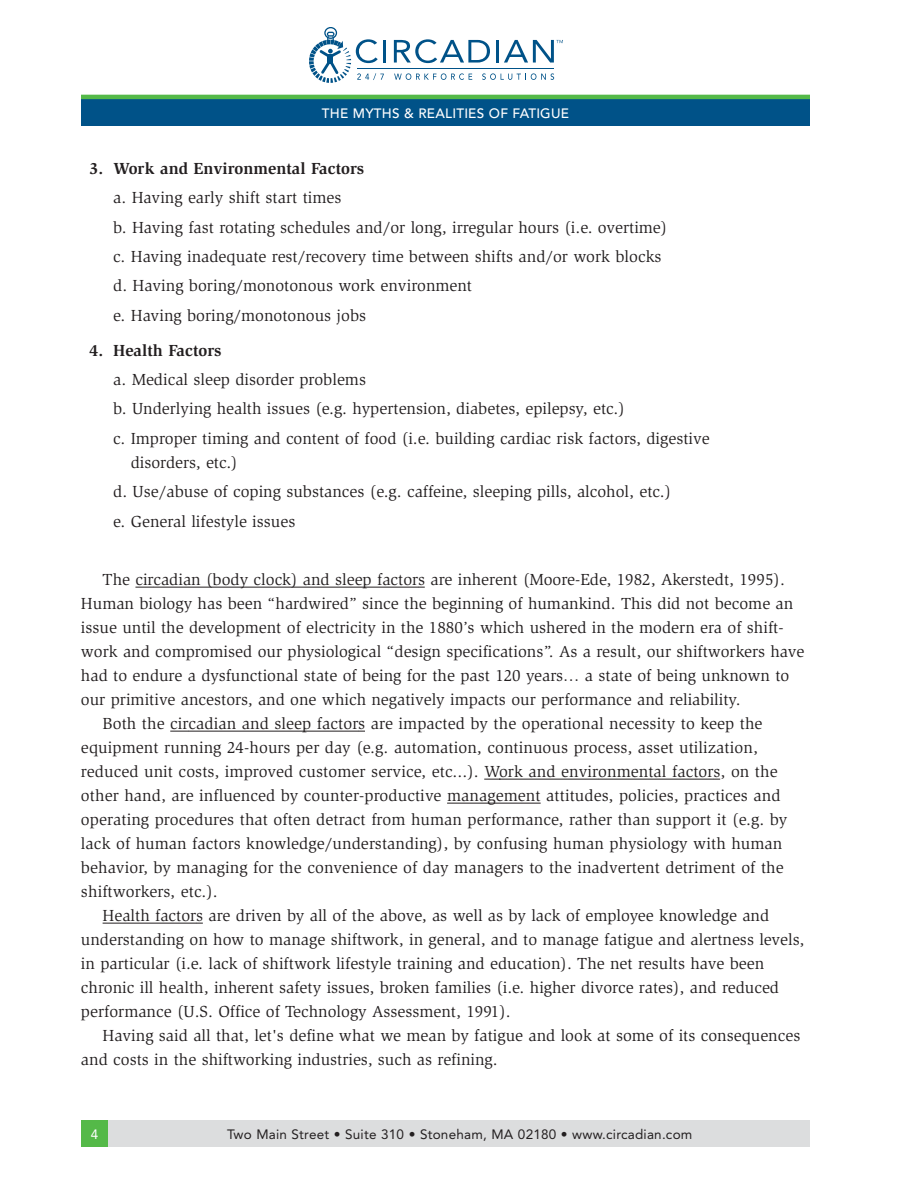
<style>
.page{position:relative;width:918px;height:1188px;background:#fff}
.page>*{position:absolute;margin:0;border:0;box-sizing:border-box;transform-origin:0 0}
.t1{font:16.5px/29.4px "Slimbach";color:#231f20}
.t2{font:700 16.5px "Slimbach";color:#231f20}
.t3{font:13.5px "Avenir";letter-spacing:.015em;color:#231f20}
.t4{font:500 13.5px "Avenir";letter-spacing:.015em;color:#fff}
.t5{font:13.5px "Avenir";color:#fff}
</style>
<div class="page">
<hr style="left:383px;top:40px;width:3px;height:23px;background:#005288">
<svg style="left:394px;top:39px;width:96px;height:24px"></svg>
<hr style="left:496px;top:40px;width:3px;height:23px;background:#005288">
<svg style="left:394px;top:73px;width:78px;height:7px"></svg>
<svg style="left:482px;top:73px;width:72px;height:7px"></svg>
<hr style="left:357px;top:68px;width:197px;height:1px;background:#005288">
<svg style="left:309px;top:27px;width:75px;height:56px"></svg>
<svg style="left:504px;top:40px;width:59px;height:23px"></svg>
<div style="left:81px;top:99px;width:729px;height:27px;background:#005288"></div>
<hr style="left:81px;top:95px;width:729px;height:4px;background:#54b948">
<div style="left:81px;top:1120px;width:729px;height:28px;background:#dcddde"></div>
<div style="left:81px;top:1120px;width:27px;height:28px;background:#54b948"></div>
<svg style="left:135px;top:587px;width:18px;height:1px"></svg>
<hr style="left:153px;top:587px;width:265px;height:1px;background:#231f20">
<svg style="left:170px;top:731px;width:19px;height:1px"></svg>
<hr style="left:189px;top:731px;width:170px;height:1px;background:#231f20">
<svg style="left:484px;top:779px;width:15px;height:1px"></svg>
<hr style="left:499px;top:779px;width:99px;height:1px;background:#231f20">
<hr style="left:598px;top:779px;width:116px;height:1px;background:#231f20">
<hr style="left:447px;top:803px;width:94px;height:1px;background:#231f20">
<hr style="left:103px;top:923px;width:93px;height:1px;background:#231f20">
<p class="t4" style="left:322px;top:108px;width:249px">THE MYTHS &amp; REALITIES OF FATIGUE</p>
<p class="t2" style="left:90px;top:162px;width:276px">3. Work and Environmental Factors</p>
<p class="t1" style="left:113px;top:184px;width:556px">a. Having early shift start times<br>b. Having fast rotating schedules and/or long, irregular hours (i.e. overtime) c. Having inadequate rest/recovery time between shifts and/or work blocks d. Having boring/monotonous work environment<br>e. Having boring/monotonous jobs</p>
<p class="t2" style="left:90px;top:344px;width:133px">4. Health Factors</p>
<p class="t1" style="left:113px;top:366px;width:598px">a. Medical sleep disorder problems<br>b. Underlying health issues (e.g. hypertension, diabetes, epilepsy, etc.)<br>c. Improper timing and content of food (i.e. building cardiac risk factors, digestive</p>
<p class="t1" style="left:113px;top:449px;width:559px;text-indent:17px">disorders, etc.)<br>d. Use/abuse of coping substances (e.g. caffeine, sleeping pills, alcohol, etc.) e. General lifestyle issues</p>
<p class="t1" style="left:103px;top:566px;width:684px">The circadian (body clock) and sleep factors are inherent (Moore-Ede, 1982, Akerstedt, 1995).</p>
<p class="t1" style="left:81px;top:590px;width:714px">Human biology has been “hardwired” since the beginning of humankind. This did not become an</p>
<p class="t1" style="left:81px;top:614px;width:704px">issue until the development of electricity in the 1880’s which ushered in the modern era of shift-</p>
<p class="t1" style="left:81px;top:638px;width:725px">work and compromised our physiological “design specifications”. As a result, our shiftworkers have</p>
<p class="t1" style="left:81px;top:662px;width:710px">had to endure a dysfunctional state of being for the past 120 years… a state of being unknown to</p>
<p class="t1" style="left:81px;top:686px;width:661px">our primitive ancestors, and one which negatively impacts our performance and reliability.</p>
<p class="t1" style="left:103px;top:710px;width:661px">Both the circadian and sleep factors are impacted by the operational necessity to keep the</p>
<p class="t1" style="left:81px;top:734px;width:678px">equipment running 24-hours per day (e.g. automation, continuous process, asset utilization,</p>
<p class="t1" style="left:81px;top:758px;width:698px">reduced unit costs, improved customer service, etc...). Work and environmental factors, on the</p>
<p class="t1" style="left:81px;top:782px;width:701px">other hand, are influenced by counter-productive management attitudes, policies, practices and</p>
<p class="t1" style="left:81px;top:806px;width:708px">operating procedures that often detract from human performance, rather than support it (e.g. by</p>
<p class="t1" style="left:81px;top:830px;width:703px">lack of human factors knowledge/understanding), by confusing human physiology with human</p>
<p class="t1" style="left:81px;top:854px;width:704px">behavior, by managing for the convenience of day managers to the inadvertent detriment of the</p>
<p class="t1" style="left:81px;top:878px;width:138px">shiftworkers, etc.).</p>
<p class="t1" style="left:103px;top:902px;width:668px">Health factors are driven by all of the above, as well as by lack of employee knowledge and</p>
<p class="t1" style="left:81px;top:926px;width:725px">understanding on how to manage shiftwork, in general, and to manage fatigue and alertness levels,</p>
<p class="t1" style="left:81px;top:950px;width:685px">in particular (i.e. lack of shiftwork lifestyle training and education). The net results have been</p>
<p class="t1" style="left:81px;top:974px;width:700px">chronic ill health, inherent safety issues, broken families (i.e. higher divorce rates), and reduced</p>
<p class="t1" style="left:81px;top:998px;width:431px">performance (U.S. Office of Technology Assessment, 1991).</p>
<p class="t1" style="left:103px;top:1022px;width:699px">Having said all that, let's define what we mean by fatigue and look at some of its consequences</p>
<p class="t1" style="left:81px;top:1046px;width:418px">and costs in the shiftworking industries, such as refining.</p>
<p class="t5" style="left:91px;top:1129px;width:9px">4</p>
<p class="t3" style="left:227px;top:1129px;width:467px">Two Main Street • Suite 310 • Stoneham, MA 02180 • www.circadian.com</p>
</div>
